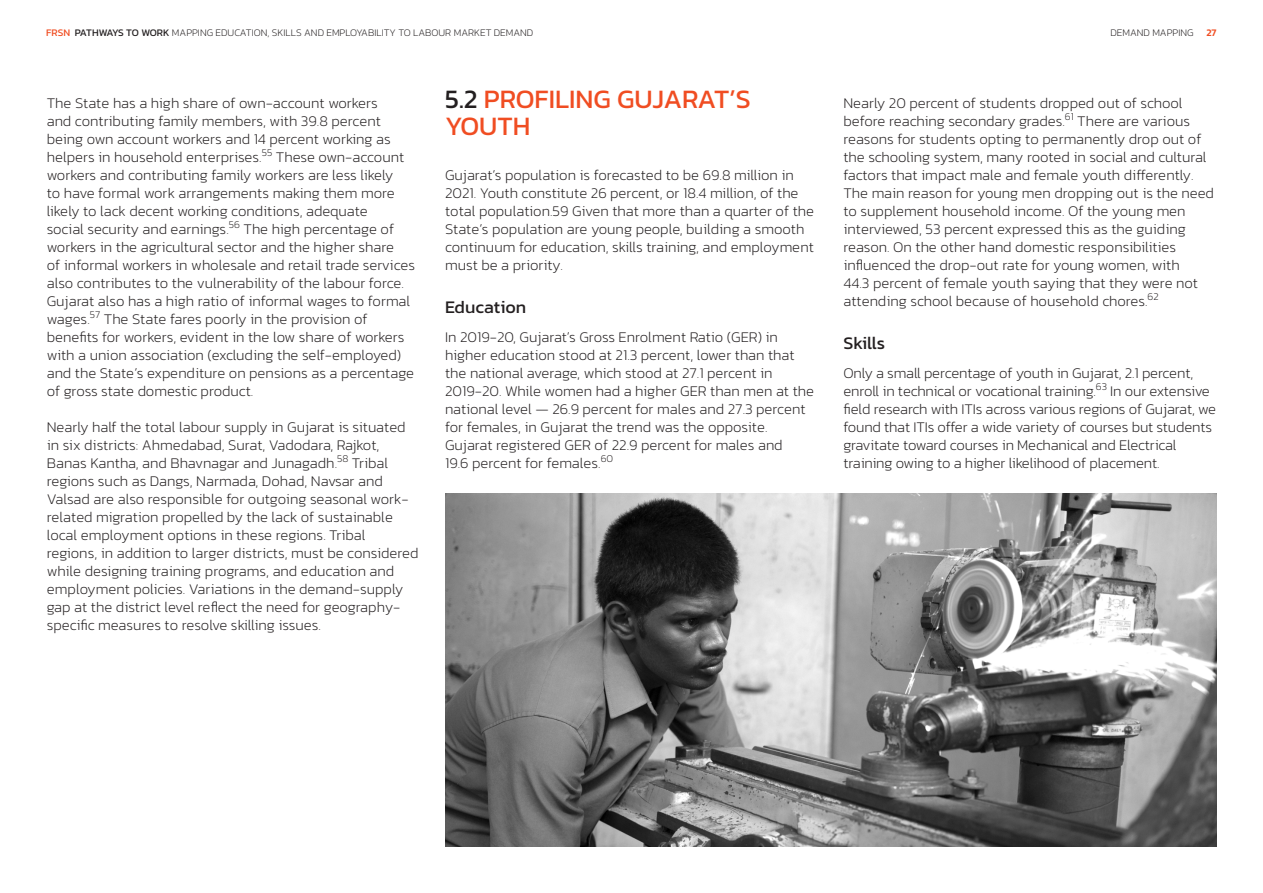
<style>
.page{position:relative;width:1263px;height:893px;background:#fff}
.page>*{position:absolute;margin:0;border:0;box-sizing:border-box;transform-origin:0 0}
.Heading_1{font:27px/27px "Kanit";color:#f04d22}
.Heading_2{font:18px "Kanit";color:#231f20}
.Box_Body_Text_1{font:200 15px/18px "Kanit";color:#231f20}
.Chapter_name___page{font:200 10.2px "Kanit";color:#231f20}
.s1{font-weight:400;color:#f04d22}
.s2{font-weight:400}
.s3{font-weight:500;color:#f04d22}
.s4{color:#231f20}
</style>
<div class="page">
<img style="left:445px;top:494px;width:771px;height:352px">
<p class="Chapter_name___page" style="left:46px;top:26px;width:489px"><span class="s1">FRSN</span> <span class="s2">PATHWAYS TO WORK</span> MAPPING EDUCATION, SKILLS AND EMPLOYABILITY TO LABOUR MARKET DEMAND</p>
<p class="Chapter_name___page" style="left:1110px;top:26px;width:108px">DEMAND MAPPING <span class="s3">27</span></p>
<p class="Box_Body_Text_1" style="left:47px;top:94px;width:370px">The State has a high share of own-account workers<br>and contributing family members, with 39.8 percent being own account workers and 14 percent working as helpers in household enterprises.<sup>55</sup> These own-account workers and contributing family workers are less likely<br>to have formal work arrangements making them more likely to lack decent working conditions, adequate<br>social security and earnings.<sup>56</sup> The high percentage of workers in the agricultural sector and the higher share<br>of informal workers in wholesale and retail trade services also contributes to the vulnerability of the labour force.<br>Gujarat also has a high ratio of informal wages to formal wages.<sup>57</sup> The State fares poorly in the provision of benefits for workers, evident in the low share of workers with a union association (excluding the self-employed) and the State’s expenditure on pensions as a percentage of gross state domestic product.</p>
<p class="Box_Body_Text_1" style="left:47px;top:418px;width:373px">Nearly half the total labour supply in Gujarat is situated in six districts: Ahmedabad, Surat, Vadodara, Rajkot, Banas Kantha, and Bhavnagar and Junagadh.<sup>58</sup> Tribal regions such as Dangs, Narmada, Dohad, Navsar and Valsad are also responsible for outgoing seasonal work&shy;related migration propelled by the lack of sustainable local employment options in these regions. Tribal regions, in addition to larger districts, must be considered while designing training programs, and education and employment policies. Variations in the demand-supply gap at the district level reflect the need for geography&shy;specific measures to resolve skilling issues.</p>
<p class="Heading_1" style="left:445px;top:85px;width:307px"><span class="s4">5.2</span> PROFILING GUJARAT’S<br>YOUTH</p>
<p class="Box_Body_Text_1" style="left:445px;top:166px;width:371px">Gujarat’s population is forecasted to be 69.8 million in 2021. Youth constitute 26 percent, or 18.4 million, of the total population.59 Given that more than a quarter of the State’s population are young people, building a smooth continuum for education, skills training, and employment must be a priority.</p>
<p class="Heading_2" style="left:445px;top:294px;width:83px">Education</p>
<p class="Box_Body_Text_1" style="left:445px;top:328px;width:370px">In 2019-20, Gujarat’s Gross Enrolment Ratio (GER) in higher education stood at 21.3 percent, lower than that the national average, which stood at 27.1 percent in 2019-20. While women had a higher GER than men at the national level — 26.9 percent for males and 27.3 percent for females, in Gujarat the trend was the opposite.<br>Gujarat registered GER of 22.9 percent for males and<br>19.6 percent for females.<sup>60</sup></p>
<p class="Box_Body_Text_1" style="left:843px;top:94px;width:372px">Nearly 20 percent of students dropped out of school before reaching secondary grades.<sup>61</sup> There are various reasons for students opting to permanently drop out of the schooling system, many rooted in social and cultural factors that impact male and female youth differently.<br>The main reason for young men dropping out is the need to supplement household income. Of the young men interviewed, 53 percent expressed this as the guiding reason. On the other hand domestic responsibilities influenced the drop-out rate for young women, with<br>44.3 percent of female youth saying that they were not attending school because of household chores.<sup>62</sup></p>
<p class="Heading_2" style="left:843px;top:330px;width:43px">Skills</p>
<p class="Box_Body_Text_1" style="left:843px;top:364px;width:374px">Only a small percentage of youth in Gujarat, 2.1 percent, enroll in technical or vocational training.<sup>63</sup> In our extensive field research with ITIs across various regions of Gujarat, we found that ITIs offer a wide variety of courses but students gravitate toward courses in Mechanical and Electrical training owing to a higher likelihood of placement.</p>
</div>
